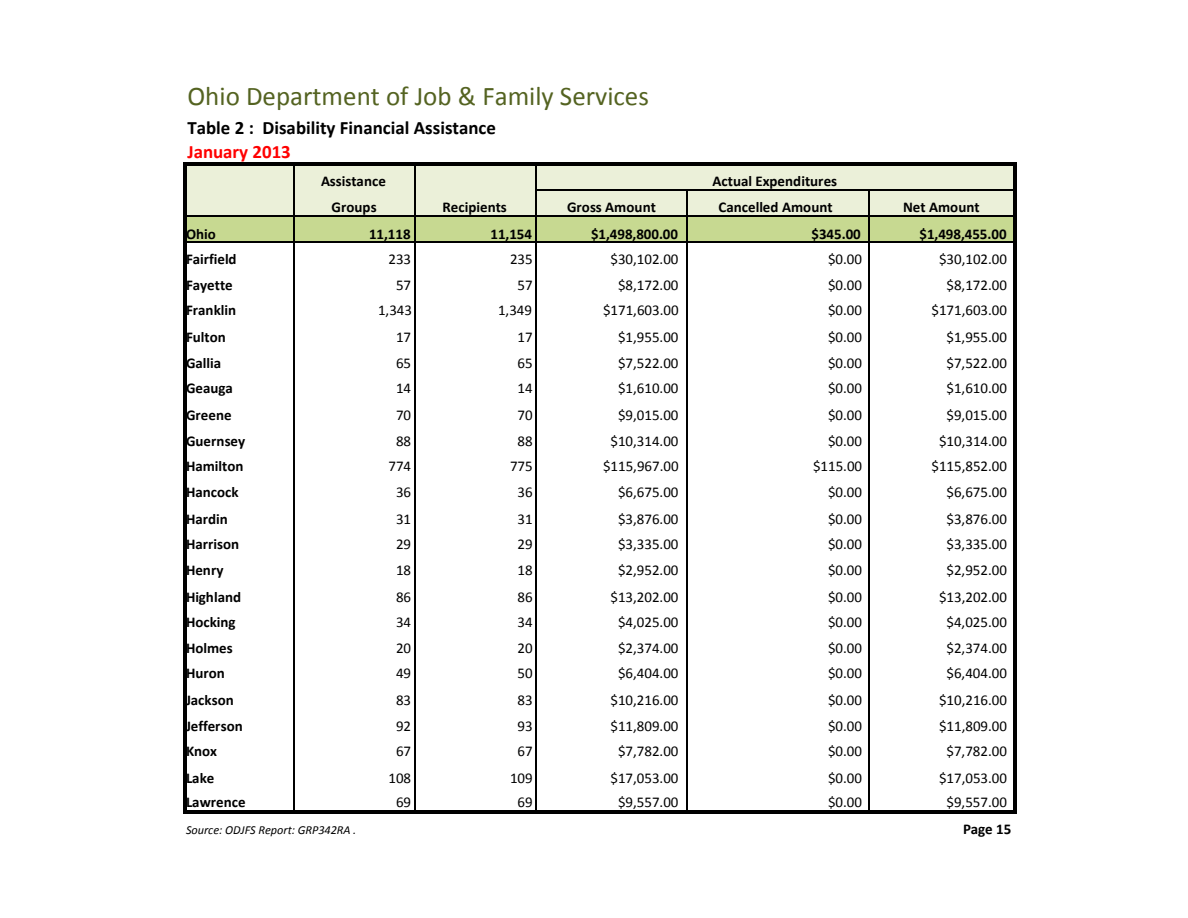
<style>
.page{position:relative;width:1188px;height:918px;background:#fff}
.page>*{position:absolute;margin:0;border:0;box-sizing:border-box;transform-origin:0 0}
.t1{font:27px "Calibri";color:#546321}
.t2{font:700 18.9px "Calibri";color:#000}
.t3{font:700 18.9px "Calibri";color:#f00}
.t4{font:15px "Calibri";color:#000}
.t5{font:700 15px "Calibri";color:#000}
.t6{font:italic 12.3px "Calibri";color:#000}
</style>
<div class="page">
<div style="left:184px;top:164px;width:831px;height:52px;background:#ebf0d9"></div>
<div style="left:184px;top:216px;width:831px;height:26px;background:#c7d991"></div>
<hr style="left:183px;top:162px;width:3px;height:652px;background:#000">
<hr style="left:293px;top:166px;width:1px;height:644px;background:#000">
<hr style="left:414px;top:166px;width:1px;height:644px;background:#000">
<hr style="left:535px;top:166px;width:1px;height:644px;background:#000">
<hr style="left:686px;top:191px;width:1px;height:619px;background:#000">
<hr style="left:869px;top:191px;width:1px;height:619px;background:#000">
<hr style="left:1013px;top:166px;width:4px;height:648px;background:#000">
<hr style="left:186px;top:162px;width:831px;height:4px;background:#000">
<hr style="left:536px;top:190px;width:477px;height:1px;background:#000">
<hr style="left:186px;top:215px;width:827px;height:2px;background:#000">
<hr style="left:186px;top:241px;width:827px;height:2px;background:#000">
<hr style="left:186px;top:810px;width:831px;height:4px;background:#000">
<h1 class="t1" style="left:188px;top:79px;width:463px">Ohio Department of Job &amp; Family Services</h1>
<p class="t2" style="left:188px;top:116px;width:310px">Table 2 : Disability Financial Assistance</p>
<p class="t3" style="left:188px;top:140px;width:105px">January 2013</p>
<p class="t5" style="left:321px;top:172px;width:66px">Assistance</p>
<p class="t5" style="left:712px;top:172px;width:126px">Actual Expenditures</p>
<p class="t5" style="left:332px;top:197px;width:47px">Groups</p>
<p class="t5" style="left:442px;top:197px;width:66px">Recipients</p>
<p class="t5" style="left:567px;top:197px;width:91px">Gross Amount</p>
<p class="t5" style="left:718px;top:197px;width:116px">Cancelled Amount</p>
<p class="t5" style="left:903px;top:197px;width:78px">Net Amount</p>
<p class="t5" style="left:186px;top:224px;width:31px">Ohio</p>
<p class="t5" style="left:369px;top:224px;width:43px">11,118</p>
<p class="t5" style="left:490px;top:224px;width:43px">11,154</p>
<p class="t5" style="left:591px;top:224px;width:89px">$1,498,800.00</p>
<p class="t5" style="left:812px;top:224px;width:51px">$345.00</p>
<p class="t5" style="left:920px;top:224px;width:89px">$1,498,455.00</p>
<p class="t5" style="left:186px;top:250px;width:52px">Fairfield</p>
<p class="t4" style="left:388px;top:250px;width:24px">233</p>
<p class="t4" style="left:510px;top:250px;width:24px">235</p>
<p class="t4" style="left:610px;top:250px;width:70px">$30,102.00</p>
<p class="t4" style="left:828px;top:250px;width:36px">$0.00</p>
<p class="t4" style="left:939px;top:250px;width:70px">$30,102.00</p>
<p class="t5" style="left:186px;top:275px;width:48px">Fayette</p>
<p class="t4" style="left:396px;top:275px;width:17px">57</p>
<p class="t4" style="left:518px;top:275px;width:17px">57</p>
<p class="t4" style="left:618px;top:275px;width:62px">$8,172.00</p>
<p class="t4" style="left:828px;top:275px;width:36px">$0.00</p>
<p class="t4" style="left:946px;top:275px;width:62px">$8,172.00</p>
<p class="t5" style="left:186px;top:301px;width:52px">Franklin</p>
<p class="t4" style="left:378px;top:301px;width:36px">1,343</p>
<p class="t4" style="left:498px;top:301px;width:36px">1,349</p>
<p class="t4" style="left:603px;top:301px;width:77px">$171,603.00</p>
<p class="t4" style="left:828px;top:301px;width:36px">$0.00</p>
<p class="t4" style="left:932px;top:301px;width:77px">$171,603.00</p>
<p class="t5" style="left:186px;top:328px;width:41px">Fulton</p>
<p class="t4" style="left:396px;top:328px;width:17px">17</p>
<p class="t4" style="left:518px;top:328px;width:17px">17</p>
<p class="t4" style="left:618px;top:328px;width:62px">$1,955.00</p>
<p class="t4" style="left:828px;top:328px;width:36px">$0.00</p>
<p class="t4" style="left:946px;top:328px;width:62px">$1,955.00</p>
<p class="t5" style="left:186px;top:353px;width:37px">Gallia</p>
<p class="t4" style="left:396px;top:353px;width:17px">65</p>
<p class="t4" style="left:518px;top:353px;width:17px">65</p>
<p class="t4" style="left:618px;top:353px;width:62px">$7,522.00</p>
<p class="t4" style="left:828px;top:353px;width:36px">$0.00</p>
<p class="t4" style="left:946px;top:353px;width:62px">$7,522.00</p>
<p class="t5" style="left:186px;top:379px;width:48px">Geauga</p>
<p class="t4" style="left:396px;top:379px;width:17px">14</p>
<p class="t4" style="left:518px;top:379px;width:17px">14</p>
<p class="t4" style="left:618px;top:379px;width:62px">$1,610.00</p>
<p class="t4" style="left:828px;top:379px;width:36px">$0.00</p>
<p class="t4" style="left:946px;top:379px;width:62px">$1,610.00</p>
<p class="t5" style="left:186px;top:406px;width:47px">Greene</p>
<p class="t4" style="left:396px;top:406px;width:17px">70</p>
<p class="t4" style="left:518px;top:406px;width:17px">70</p>
<p class="t4" style="left:618px;top:406px;width:62px">$9,015.00</p>
<p class="t4" style="left:828px;top:406px;width:36px">$0.00</p>
<p class="t4" style="left:946px;top:406px;width:62px">$9,015.00</p>
<p class="t5" style="left:186px;top:431px;width:61px">Guernsey</p>
<p class="t4" style="left:396px;top:431px;width:17px">88</p>
<p class="t4" style="left:518px;top:431px;width:17px">88</p>
<p class="t4" style="left:610px;top:431px;width:70px">$10,314.00</p>
<p class="t4" style="left:828px;top:431px;width:36px">$0.00</p>
<p class="t4" style="left:939px;top:431px;width:70px">$10,314.00</p>
<p class="t5" style="left:186px;top:457px;width:59px">Hamilton</p>
<p class="t4" style="left:388px;top:457px;width:24px">774</p>
<p class="t4" style="left:510px;top:457px;width:24px">775</p>
<p class="t4" style="left:603px;top:457px;width:77px">$115,967.00</p>
<p class="t4" style="left:813px;top:457px;width:51px">$115.00</p>
<p class="t4" style="left:932px;top:457px;width:77px">$115,852.00</p>
<p class="t5" style="left:186px;top:482px;width:54px">Hancock</p>
<p class="t4" style="left:396px;top:482px;width:17px">36</p>
<p class="t4" style="left:518px;top:482px;width:17px">36</p>
<p class="t4" style="left:618px;top:482px;width:62px">$6,675.00</p>
<p class="t4" style="left:828px;top:482px;width:36px">$0.00</p>
<p class="t4" style="left:946px;top:482px;width:62px">$6,675.00</p>
<p class="t5" style="left:186px;top:509px;width:43px">Hardin</p>
<p class="t4" style="left:396px;top:509px;width:17px">31</p>
<p class="t4" style="left:518px;top:509px;width:17px">31</p>
<p class="t4" style="left:618px;top:509px;width:62px">$3,876.00</p>
<p class="t4" style="left:828px;top:509px;width:36px">$0.00</p>
<p class="t4" style="left:946px;top:509px;width:62px">$3,876.00</p>
<p class="t5" style="left:186px;top:535px;width:55px">Harrison</p>
<p class="t4" style="left:396px;top:535px;width:17px">29</p>
<p class="t4" style="left:518px;top:535px;width:17px">29</p>
<p class="t4" style="left:618px;top:535px;width:62px">$3,335.00</p>
<p class="t4" style="left:828px;top:535px;width:36px">$0.00</p>
<p class="t4" style="left:946px;top:535px;width:62px">$3,335.00</p>
<p class="t5" style="left:186px;top:560px;width:39px">Henry</p>
<p class="t4" style="left:396px;top:560px;width:17px">18</p>
<p class="t4" style="left:518px;top:560px;width:17px">18</p>
<p class="t4" style="left:618px;top:560px;width:62px">$2,952.00</p>
<p class="t4" style="left:828px;top:560px;width:36px">$0.00</p>
<p class="t4" style="left:946px;top:560px;width:62px">$2,952.00</p>
<p class="t5" style="left:186px;top:587px;width:57px">Highland</p>
<p class="t4" style="left:396px;top:587px;width:17px">86</p>
<p class="t4" style="left:518px;top:587px;width:17px">86</p>
<p class="t4" style="left:610px;top:587px;width:70px">$13,202.00</p>
<p class="t4" style="left:828px;top:587px;width:36px">$0.00</p>
<p class="t4" style="left:939px;top:587px;width:70px">$13,202.00</p>
<p class="t5" style="left:186px;top:613px;width:51px">Hocking</p>
<p class="t4" style="left:396px;top:613px;width:17px">34</p>
<p class="t4" style="left:518px;top:613px;width:17px">34</p>
<p class="t4" style="left:618px;top:613px;width:62px">$4,025.00</p>
<p class="t4" style="left:828px;top:613px;width:36px">$0.00</p>
<p class="t4" style="left:946px;top:613px;width:62px">$4,025.00</p>
<p class="t5" style="left:186px;top:638px;width:48px">Holmes</p>
<p class="t4" style="left:396px;top:638px;width:17px">20</p>
<p class="t4" style="left:518px;top:638px;width:17px">20</p>
<p class="t4" style="left:618px;top:638px;width:62px">$2,374.00</p>
<p class="t4" style="left:828px;top:638px;width:36px">$0.00</p>
<p class="t4" style="left:946px;top:638px;width:62px">$2,374.00</p>
<p class="t5" style="left:186px;top:664px;width:40px">Huron</p>
<p class="t4" style="left:396px;top:664px;width:17px">49</p>
<p class="t4" style="left:518px;top:664px;width:17px">50</p>
<p class="t4" style="left:618px;top:664px;width:62px">$6,404.00</p>
<p class="t4" style="left:828px;top:664px;width:36px">$0.00</p>
<p class="t4" style="left:946px;top:664px;width:62px">$6,404.00</p>
<p class="t5" style="left:186px;top:691px;width:49px">Jackson</p>
<p class="t4" style="left:396px;top:691px;width:17px">83</p>
<p class="t4" style="left:518px;top:691px;width:17px">83</p>
<p class="t4" style="left:610px;top:691px;width:70px">$10,216.00</p>
<p class="t4" style="left:828px;top:691px;width:36px">$0.00</p>
<p class="t4" style="left:939px;top:691px;width:70px">$10,216.00</p>
<p class="t5" style="left:186px;top:716px;width:58px">Jefferson</p>
<p class="t4" style="left:396px;top:716px;width:17px">92</p>
<p class="t4" style="left:518px;top:716px;width:17px">93</p>
<p class="t4" style="left:610px;top:716px;width:70px">$11,809.00</p>
<p class="t4" style="left:828px;top:716px;width:36px">$0.00</p>
<p class="t4" style="left:939px;top:716px;width:70px">$11,809.00</p>
<p class="t5" style="left:186px;top:742px;width:33px">Knox</p>
<p class="t4" style="left:396px;top:742px;width:17px">67</p>
<p class="t4" style="left:518px;top:742px;width:17px">67</p>
<p class="t4" style="left:618px;top:742px;width:62px">$7,782.00</p>
<p class="t4" style="left:828px;top:742px;width:36px">$0.00</p>
<p class="t4" style="left:946px;top:742px;width:62px">$7,782.00</p>
<p class="t5" style="left:186px;top:769px;width:30px">Lake</p>
<p class="t4" style="left:388px;top:769px;width:24px">108</p>
<p class="t4" style="left:510px;top:769px;width:24px">109</p>
<p class="t4" style="left:610px;top:769px;width:70px">$17,053.00</p>
<p class="t4" style="left:828px;top:769px;width:36px">$0.00</p>
<p class="t4" style="left:939px;top:769px;width:70px">$17,053.00</p>
<p class="t5" style="left:186px;top:793px;width:61px">Lawrence</p>
<p class="t4" style="left:396px;top:793px;width:17px">69</p>
<p class="t4" style="left:518px;top:793px;width:17px">69</p>
<p class="t4" style="left:618px;top:793px;width:62px">$9,557.00</p>
<p class="t4" style="left:828px;top:793px;width:36px">$0.00</p>
<p class="t4" style="left:946px;top:793px;width:62px">$9,557.00</p>
<p class="t6" style="left:186px;top:822px;width:172px">Source: ODJFS Report: GRP342RA .</p>
<p class="t5" style="left:963px;top:820px;width:50px">Page 15</p>
</div>
